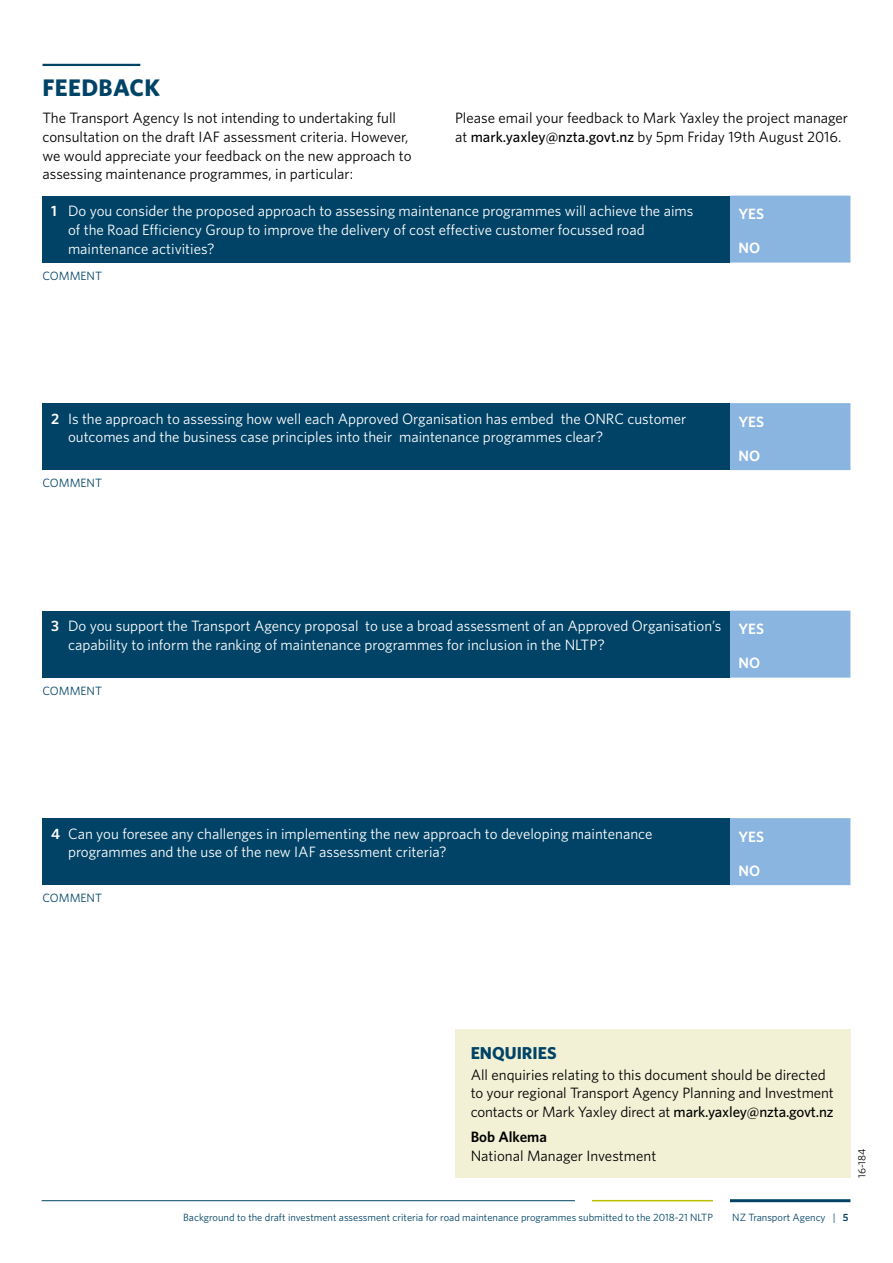
<style>
.page{position:relative;width:893px;height:1263px;background:#fff}
.page>*{position:absolute;margin:0;border:0;box-sizing:border-box;transform-origin:0 0}
.t1{font:700 24px "Whitney";letter-spacing:.015em;color:#004366}
.t2{font:700 17.25px "Whitney";color:#004366}
.t3{font:15px/18.8px "Whitney";color:#fff}
.t4{font:15px/18.8px "Whitney";color:#000}
.t5{font:600 15px "Whitney";color:#fff}
.t6{font:600 15px "Whitney";color:#000}
.t7{font:12px "Whitney";color:#004366}
.t8{font:10.5px "Whitney";color:#004366}
.t9{font:10.5px "Whitney";color:#000}
.s1{font-weight:500}
.s2{font-weight:600}
</style>
<div class="page">
<hr style="left:730px;top:1199px;width:120px;height:3px;background:#004366">
<hr style="left:42px;top:1200px;width:533px;height:1px;background:#004366">
<hr style="left:592px;top:1200px;width:121px;height:1px;background:#bcbe00">
<hr style="left:43px;top:64px;width:97px;height:2px;background:#004366">
<div style="left:43px;top:196px;width:687px;height:67px;background:#004366"></div>
<div style="left:730px;top:196px;width:120px;height:67px;background:#8ab5e1"></div>
<div style="left:43px;top:403px;width:687px;height:67px;background:#004366"></div>
<div style="left:730px;top:403px;width:120px;height:67px;background:#8ab5e1"></div>
<div style="left:43px;top:611px;width:687px;height:67px;background:#004366"></div>
<div style="left:730px;top:611px;width:120px;height:67px;background:#8ab5e1"></div>
<div style="left:43px;top:818px;width:687px;height:67px;background:#004366"></div>
<div style="left:730px;top:818px;width:120px;height:67px;background:#8ab5e1"></div>
<div style="left:455px;top:1029px;width:395px;height:149px;background:#f2f1d6"></div>
<h1 class="t1" style="left:43px;top:71px;width:119px">FEEDBACK</h1>
<p class="t4" style="left:43px;top:108px;width:370px">The Transport Agency Is not intending to undertaking full consultation on the draft IAF assessment criteria. However, we would appreciate your feedback on the new approach to assessing maintenance programmes, in particular:</p>
<p class="t4" style="left:455px;top:108px;width:395px">Please email your feedback to Mark Yaxley the project manager at <span class="s1">mark.yaxley@nzta.govt.nz</span> by 5pm Friday 19th August 2016.</p>
<p class="t3" style="left:68px;top:201px;width:627px;text-indent:-17px"><span class="s2">1</span> Do you consider the proposed approach to assessing maintenance programmes will achieve the aims of the Road Efficiency Group to improve the delivery of cost effective customer focussed road maintenance activities?</p>
<p class="t5" style="left:738px;top:204px;width:27px">YES</p>
<p class="t5" style="left:738px;top:238px;width:23px">NO</p>
<p class="t7" style="left:43px;top:267px;width:61px">COMMENT</p>
<p class="t3" style="left:68px;top:409px;width:620px;text-indent:-17px"><span class="s2">2</span> Is the approach to assessing how well each Approved Organisation has embed the ONRC customer outcomes and the business case principles into their maintenance programmes clear?</p>
<p class="t5" style="left:738px;top:411px;width:27px">YES</p>
<p class="t5" style="left:738px;top:445px;width:23px">NO</p>
<p class="t7" style="left:43px;top:475px;width:61px">COMMENT</p>
<p class="t3" style="left:68px;top:616px;width:655px;text-indent:-17px"><span class="s2">3</span> Do you support the Transport Agency proposal to use a broad assessment of an Approved Organisation’s capability to inform the ranking of maintenance programmes for inclusion in the NLTP?</p>
<p class="t5" style="left:738px;top:619px;width:27px">YES</p>
<p class="t5" style="left:738px;top:653px;width:23px">NO</p>
<p class="t7" style="left:43px;top:682px;width:61px">COMMENT</p>
<p class="t3" style="left:68px;top:824px;width:586px;text-indent:-17px"><span class="s2">4</span> Can you foresee any challenges in implementing the new approach to developing maintenance programmes and the use of the new IAF assessment criteria?</p>
<p class="t5" style="left:738px;top:826px;width:27px">YES</p>
<p class="t5" style="left:738px;top:860px;width:23px">NO</p>
<p class="t7" style="left:43px;top:890px;width:61px">COMMENT</p>
<p class="t2" style="left:471px;top:1041px;width:87px">ENQUIRIES</p>
<p class="t4" style="left:471px;top:1064px;width:365px">All enquiries relating to this document should be directed to your regional Transport Agency Planning and Investment contacts or Mark Yaxley direct at <span class="s1">mark.yaxley@nzta.govt.nz</span></p>
<p class="t6" style="left:471px;top:1127px;width:78px">Bob Alkema</p>
<p class="t4" style="left:471px;top:1146px;width:187px">National Manager Investment</p>
<p class="t9" style="left:855px;top:1178px;width:30px;rotate:-90deg">16-184</p>
<p class="t8" style="left:183px;top:1210px;width:531px">Background to the draft investment assessment criteria for road maintenance programmes submitted to the 2018-21 NLTP</p>
<p class="t8" style="left:732px;top:1210px;width:118px">NZ Transport Agency | <span class="s2">5</span></p>
</div>
